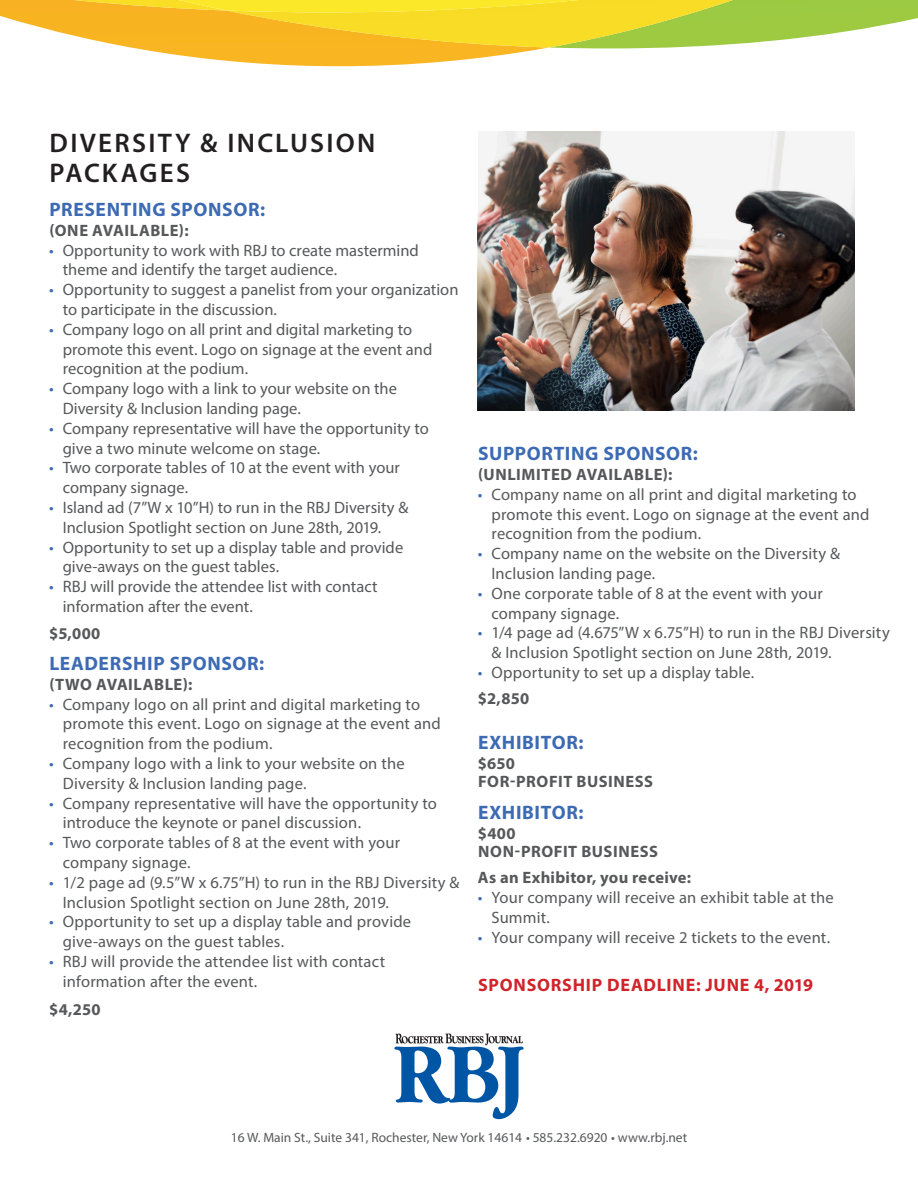
<style>
.page{position:relative;width:918px;height:1188px;background:#fff}
.page>*{position:absolute;margin:0;border:0;box-sizing:border-box;transform-origin:0 0}
.t1{font:600 27px "Myriad Pro";letter-spacing:.085em;color:#231f20}
.t2{font:700 19.5px "Myriad Pro";letter-spacing:.03em;color:#3d6bb3}
.t3{font:700 18px "Myriad Pro";letter-spacing:.045em;color:#d1232a}
.t4{font:16.5px/19.8px "Myriad Pro";letter-spacing:.005em;color:#57585a}
.t5{font:700 16.5px/18px "Myriad Pro";letter-spacing:.025em;color:#57585a}
.t6{font:13.5px "Myriad Pro";color:#57585a}
.s1{color:#3d6bb3}
</style>
<div class="page">
<svg style="left:0;top:0;width:918px;height:66px"></svg>
<img style="left:478px;top:132px;width:377px;height:279px">
<svg style="left:394px;top:1033px;width:130px;height:86px"></svg>
<p class="t1" style="left:50px;top:126px;width:327px">DIVERSITY &amp; INCLUSION</p>
<p class="t1" style="left:50px;top:156px;width:142px">PACKAGES</p>
<p class="t2" style="left:49px;top:197px;width:217px">PRESENTING SPONSOR:</p>
<p class="t5" style="left:49px;top:221px;width:141px">(ONE AVAILABLE):</p>
<p class="t4" style="left:63px;top:240px;width:358px;text-indent:-14px"><span class="s1">•</span> Opportunity to work with RBJ to create mastermind theme and identify the target audience.</p>
<p class="t4" style="left:63px;top:279px;width:397px;text-indent:-14px"><span class="s1">•</span> Opportunity to suggest a panelist from your organization to participate in the discussion.</p>
<p class="t4" style="left:63px;top:319px;width:371px;text-indent:-14px"><span class="s1">•</span> Company logo on all print and digital marketing to promote this event. Logo on signage at the event and recognition at the podium.</p>
<p class="t4" style="left:63px;top:378px;width:336px;text-indent:-14px"><span class="s1">•</span> Company logo with a link to your website on the<br>Diversity &amp; Inclusion landing page.</p>
<p class="t4" style="left:63px;top:418px;width:367px;text-indent:-14px"><span class="s1">•</span> Company representative will have the opportunity to give a two minute welcome on stage.</p>
<p class="t4" style="left:63px;top:458px;width:339px;text-indent:-14px"><span class="s1">•</span> Two corporate tables of 10 at the event with your company signage.</p>
<p class="t4" style="left:63px;top:497px;width:347px;text-indent:-14px"><span class="s1">•</span> Island ad (7”W x 10”H) to run in the RBJ Diversity &amp;<br>Inclusion Spotlight section on June 28th, 2019.</p>
<p class="t4" style="left:63px;top:537px;width:342px;text-indent:-14px"><span class="s1">•</span> Opportunity to set up a display table and provide give-aways on the guest tables.</p>
<p class="t4" style="left:63px;top:576px;width:316px;text-indent:-14px"><span class="s1">•</span> RBJ will provide the attendee list with contact information after the event.</p>
<p class="t5" style="left:49px;top:623px;width:53px">$5,000</p>
<p class="t2" style="left:49px;top:651px;width:216px">LEADERSHIP SPONSOR:</p>
<p class="t5" style="left:49px;top:675px;width:144px">(TWO AVAILABLE):</p>
<p class="t4" style="left:63px;top:694px;width:380px;text-indent:-14px"><span class="s1">•</span> Company logo on all print and digital marketing to promote this event. Logo on signage at the event and recognition from the podium.</p>
<p class="t4" style="left:63px;top:753px;width:343px;text-indent:-14px"><span class="s1">•</span> Company logo with a link to your website on the<br>Diversity &amp; Inclusion landing page.</p>
<p class="t4" style="left:63px;top:793px;width:376px;text-indent:-14px"><span class="s1">•</span> Company representative will have the opportunity to introduce the keynote or panel discussion.</p>
<p class="t4" style="left:63px;top:833px;width:339px;text-indent:-14px"><span class="s1">•</span> Two corporate tables of 8 at the event with your company signage.</p>
<p class="t4" style="left:63px;top:872px;width:398px;text-indent:-14px"><span class="s1">•</span> 1/2 page ad (9.5”W x 6.75”H) to run in the RBJ Diversity &amp;<br>Inclusion Spotlight section on June 28th, 2019.</p>
<p class="t4" style="left:63px;top:912px;width:350px;text-indent:-14px"><span class="s1">•</span> Opportunity to set up a display table and provide give-aways on the guest tables.</p>
<p class="t4" style="left:63px;top:951px;width:324px;text-indent:-14px"><span class="s1">•</span> RBJ will provide the attendee list with contact information after the event.</p>
<p class="t5" style="left:49px;top:1000px;width:53px">$4,250</p>
<p class="t2" style="left:478px;top:441px;width:221px">SUPPORTING SPONSOR:</p>
<p class="t5" style="left:478px;top:465px;width:196px">(UNLIMITED AVAILABLE):</p>
<p class="t4" style="left:491px;top:484px;width:380px;text-indent:-14px"><span class="s1">•</span> Company name on all print and digital marketing to promote this event. Logo on signage at the event and recognition from the podium.</p>
<p class="t4" style="left:491px;top:543px;width:350px;text-indent:-14px"><span class="s1">•</span> Company name on the website on the Diversity &amp;<br>Inclusion landing page.</p>
<p class="t4" style="left:491px;top:583px;width:333px;text-indent:-14px"><span class="s1">•</span> One corporate table of 8 at the event with your company signage.</p>
<p class="t4" style="left:491px;top:623px;width:400px;text-indent:-14px"><span class="s1">•</span> 1/4 page ad (4.675”W x 6.75”H) to run in the RBJ Diversity &amp; Inclusion Spotlight section on June 28th, 2019.</p>
<p class="t4" style="left:478px;top:662px;width:278px"><span class="s1">•</span> Opportunity to set up a display table.</p>
<p class="t5" style="left:478px;top:689px;width:53px">$2,850</p>
<p class="t2" style="left:478px;top:730px;width:107px">EXHIBITOR:</p>
<p class="t5" style="left:478px;top:754px;width:177px">$650<br>FOR-PROFIT BUSINESS</p>
<p class="t2" style="left:478px;top:799px;width:107px">EXHIBITOR:</p>
<p class="t5" style="left:478px;top:823px;width:182px">$400<br>NON-PROFIT BUSINESS</p>
<p class="t5" style="left:478px;top:868px;width:215px">As an Exhibitor, you receive:</p>
<p class="t4" style="left:491px;top:887px;width:344px;text-indent:-14px"><span class="s1">•</span> Your company will receive an exhibit table at the<br>Summit.</p>
<p class="t4" style="left:478px;top:927px;width:354px"><span class="s1">•</span> Your company will receive 2 tickets to the event.</p>
<p class="t3" style="left:478px;top:973px;width:337px">SPONSORSHIP DEADLINE: JUNE 4, 2019</p>
<p class="t6" style="left:231px;top:1129px;width:458px">16 W. Main St., Suite 341, Rochester, New York 14614 • 585.232.6920 • www.rbj.net</p>
</div>
